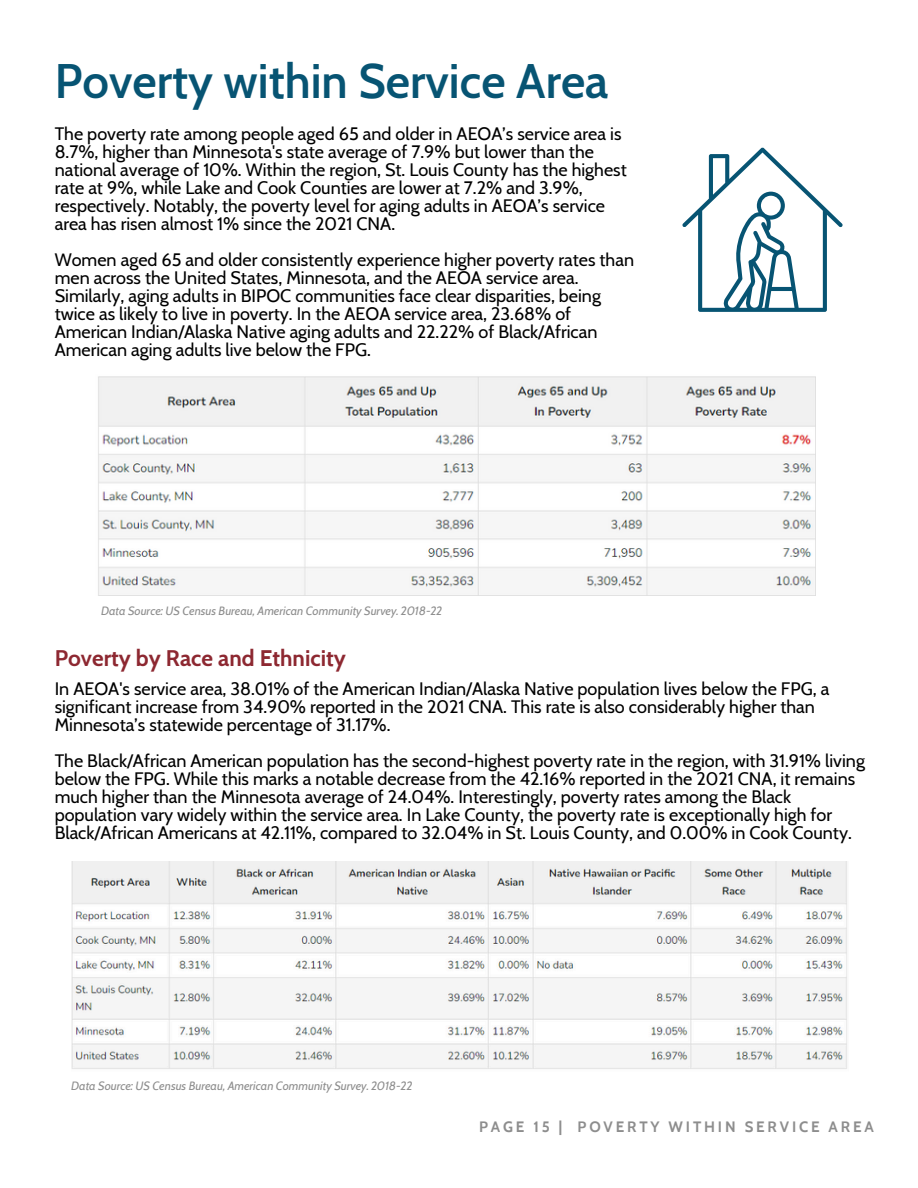
<style>
.page{position:relative;width:918px;height:1188px;background:#fff}
.page>*{position:absolute;margin:0;border:0;box-sizing:border-box;transform-origin:0 0}
.t1{font:600 47.25px "Cabin";color:#075473}
.t2{font:700 22.5px "Cabin";color:#8d2831}
.t3{font:18px/18px "Cabin";color:#000}
.t4{font:700 15px "Cabin";letter-spacing:.19em;color:#8d8d8d}
.t5{font:italic 12px "Cabin";color:#8d8d8d}
</style>
<div class="page">
<img style="left:98px;top:376px;width:717px;height:220px">
<svg style="left:682px;top:147px;width:161px;height:165px"></svg>
<img style="left:71px;top:862px;width:776px;height:207px">
<h3 class="t1" style="left:55px;top:53px;width:555px">Poverty within Service Area</h3>
<p class="t3" style="left:55px;top:124px;width:574px">The poverty rate among people aged 65 and older in AEOA’s service area is 8.7%, higher than Minnesota's state average of 7.9% but lower than the national average of 10%. Within the region, St. Louis County has the highest rate at 9%, while Lake and Cook Counties are lower at 7.2% and 3.9%, respectively. Notably, the poverty level for aging adults in AEOA’s service area has risen almost 1% since the 2021 CNA.</p>
<p class="t3" style="left:55px;top:250px;width:581px">Women aged 65 and older consistently experience higher poverty rates than men across the United States, Minnesota, and the AEOA service area.<br>Similarly, aging adults in BIPOC communities face clear disparities, being twice as likely to live in poverty. In the AEOA service area, 23.68% of American Indian/Alaska Native aging adults and 22.22% of Black/African American aging adults live below the FPG.</p>
<p class="t5" style="left:101px;top:604px;width:343px">Data Source: US Census Bureau, American Community Survey. 2018-22</p>
<h3 class="t2" style="left:55px;top:644px;width:293px">Poverty by Race and Ethnicity</h3>
<h2 class="t3" style="left:55px;top:680px;width:776px">In AEOA's service area, 38.01% of the American Indian/Alaska Native population lives below the FPG, a significant increase from 34.90% reported in the 2021 CNA. This rate is also considerably higher than<br>Minnesota’s statewide percentage of 31.17%.</h2>
<h3 class="t3" style="left:55px;top:752px;width:812px">The Black/African American population has the second-highest poverty rate in the region, with 31.91% living below the FPG. While this marks a notable decrease from the 42.16% reported in the 2021 CNA, it remains much higher than the Minnesota average of 24.04%. Interestingly, poverty rates among the Black population vary widely within the service area. In Lake County, the poverty rate is exceptionally high for Black/African Americans at 42.11%, compared to 32.04% in St. Louis County, and 0.00% in Cook County.</h3>
<h3 class="t5" style="left:71px;top:1079px;width:343px">Data Source: US Census Bureau, American Community Survey. 2018-22</h3>
<h1 class="t4" style="left:479px;top:1117px;width:396px">PAGE 15 | POVERTY WITHIN SERVICE AREA</h1>
</div>
